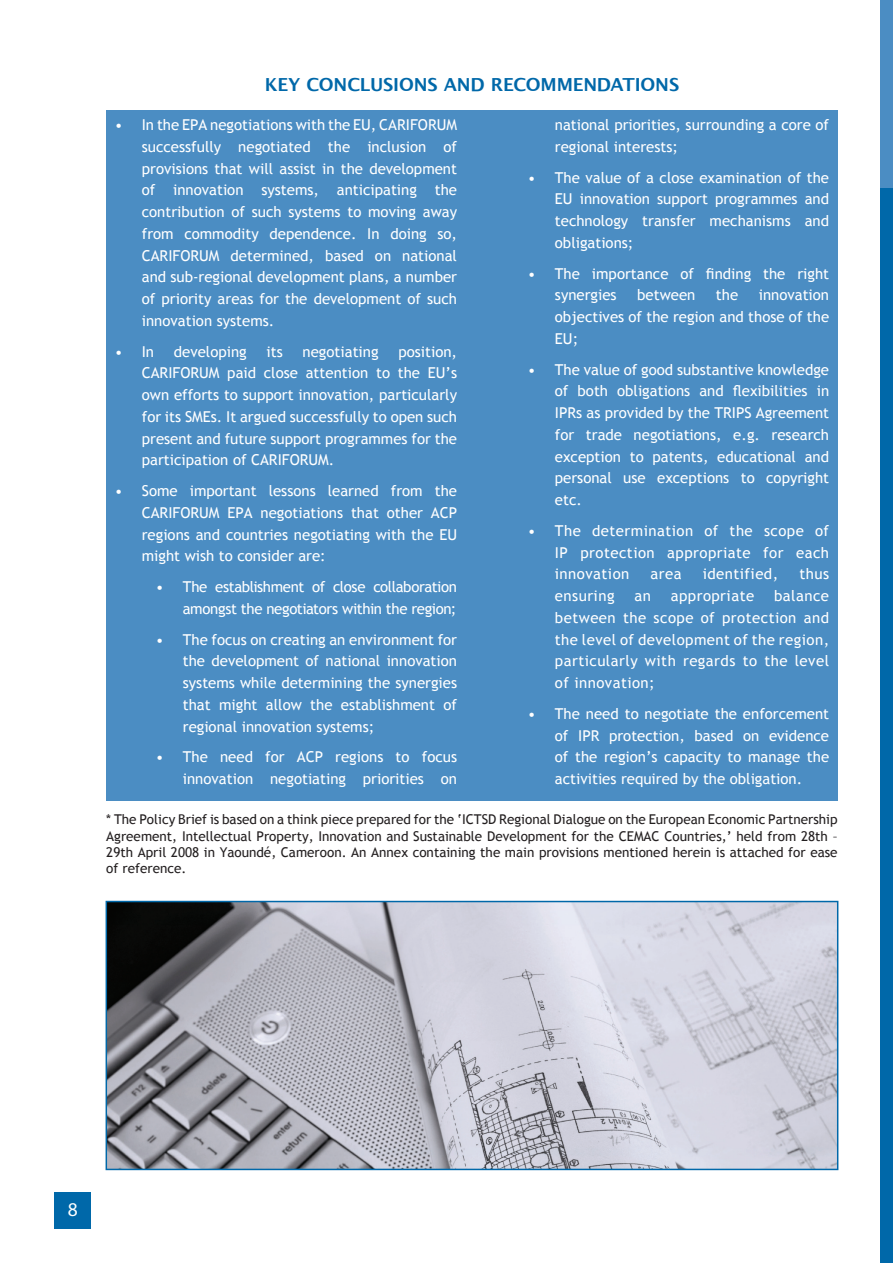
<style>
.page{position:relative;width:893px;height:1263px;background:#fff}
.page>*{position:absolute;margin:0;border:0;box-sizing:border-box;transform-origin:0 0}
.t1{font:19.5px "Myriad Pro";color:#fff}
.t2{font:700 18px "Lucida Grande";color:#0068a9}
.t3{font:15px/21.8px "Trebuchet MS";color:#fff;text-align:justify}
.t4{font:15px/21.8px "Trebuchet MS";letter-spacing:-.025em;color:#fff;text-align:right}
.t5{font:15px "Trebuchet MS";letter-spacing:.03em;color:#fff}
.t6{font:13.5px/16.2px "Trebuchet MS";color:#231f20;text-align:justify}
</style>
<div class="page">
<div style="left:54px;top:1193px;width:36px;height:36px;background:#0068a9"></div>
<img style="left:109px;top:904px;width:726px;height:263px">
<div style="left:106px;top:901px;width:732px;height:269px;border:2px solid #0068a9"></div>
<div style="left:106px;top:111px;width:732px;height:690px;background:#4b8dc3"></div>
<div style="left:881px;top:188px;width:12px;height:1075px;background:#0068a9"></div>
<div style="left:881px;top:0;width:12px;height:187px;background:#4b8dc3"></div>
<p class="t2" style="left:265px;top:70px;width:67px">KEY CONCLUSIONS</p>
<p class="t2" style="left:444px;top:70px;width:15px">AND</p>
<p class="t2" style="left:491px;top:70px;width:26px">RECOMMENDATIONS</p>
<p class="t3" style="left:142px;top:114px;width:317px;text-indent:-27px">• In the EPA negotiations with the EU, CARIFORUM successfully negotiated the inclusion of provisions that will assist in the development of innovation systems, anticipating the contribution of such systems to moving away from commodity dependence. In doing so, CARIFORUM determined, based on national and sub-regional development plans, a number of priority areas for the development of such innovation systems.</p>
<p class="t3" style="left:115px;top:341px;width:41px">• In</p>
<p class="t3" style="left:174px;top:341px;width:74px">developing</p>
<p class="t3" style="left:267px;top:341px;width:18px">its</p>
<p class="t3" style="left:303px;top:341px;width:77px">negotiating</p>
<p class="t3" style="left:142px;top:341px;width:317px;text-indent:257px">position, CARIFORUM paid close attention to the EU’s own efforts to support innovation, particularly for its SMEs. It argued successfully to open such present and future support programmes for the participation of CARIFORUM.</p>
<p class="t3" style="left:142px;top:480px;width:317px;text-indent:-27px">• Some important lessons learned from the CARIFORUM EPA negotiations that other ACP regions and countries negotiating with the EU might wish to consider are:</p>
<p class="t4" style="left:156px;top:576px;width:303px">• The establishment of close collaboration amongst the negotiators within the region;</p>
<p class="t3" style="left:183px;top:629px;width:276px;text-indent:-27px">• The focus on creating an environment for the development of national innovation systems while determining the synergies that might allow the establishment of regional innovation systems;</p>
<p class="t3" style="left:156px;top:746px;width:303px;text-align:right">• The need for ACP regions to focus innovation negotiating priorities on</p>
<p class="t3" style="left:555px;top:114px;width:276px">national priorities, surrounding a core of regional interests;</p>
<p class="t3" style="left:555px;top:167px;width:276px;text-indent:-27px">• The value of a close examination of the EU innovation support programmes and technology transfer mechanisms and obligations;</p>
<p class="t3" style="left:555px;top:263px;width:276px;text-indent:-27px">• The importance of finding the right synergies</p>
<p class="t3" style="left:637px;top:284px;width:60px">between</p>
<p class="t3" style="left:716px;top:284px;width:24px">the</p>
<p class="t3" style="left:555px;top:284px;width:276px;text-indent:204px">innovation objectives of the region and those of the EU;</p>
<p class="t3" style="left:555px;top:359px;width:276px;text-indent:-27px">• The value of good substantive knowledge of both obligations and flexibilities in IPRs as provided by the TRIPS Agreement for trade negotiations, e.g. research exception to patents, educational and personal use exceptions to copyright etc.</p>
<p class="t3" style="left:555px;top:520px;width:276px;text-indent:-27px">• The determination of the scope of IP protection appropriate for each innovation</p>
<p class="t3" style="left:650px;top:563px;width:33px">area</p>
<p class="t5" style="left:703px;top:565px;width:77px">identified,</p>
<p class="t3" style="left:799px;top:563px;width:31px">thus</p>
<p class="t3" style="left:555px;top:585px;width:276px;text-indent:219px">balance between the scope of protection and the level of development of the region, particularly with regards to the level of innovation;</p>
<p class="t3" style="left:555px;top:703px;width:276px;text-indent:-27px">• The need to negotiate the enforcement of IPR protection, based on evidence of the region’s capacity to manage the activities required by the obligation.</p>
<p class="t5" style="left:555px;top:587px;width:61px">ensuring</p>
<p class="t3" style="left:634px;top:585px;width:18px">an</p>
<p class="t5" style="left:671px;top:587px;width:85px">appropriate</p>
<p class="t6" style="left:106px;top:812px;width:733px">* The Policy Brief is based on a think piece prepared for the ‘ICTSD Regional Dialogue on the European Economic Partnership Agreement, Intellectual Property, Innovation and Sustainable Development for the CEMAC Countries,’ held from 28th – 29th April 2008 in Yaoundé, Cameroon. An Annex containing the main provisions mentioned herein is attached for ease of reference.</p>
<h1 class="t1" style="left:68px;top:1198px;width:12px">8</h1>
</div>
